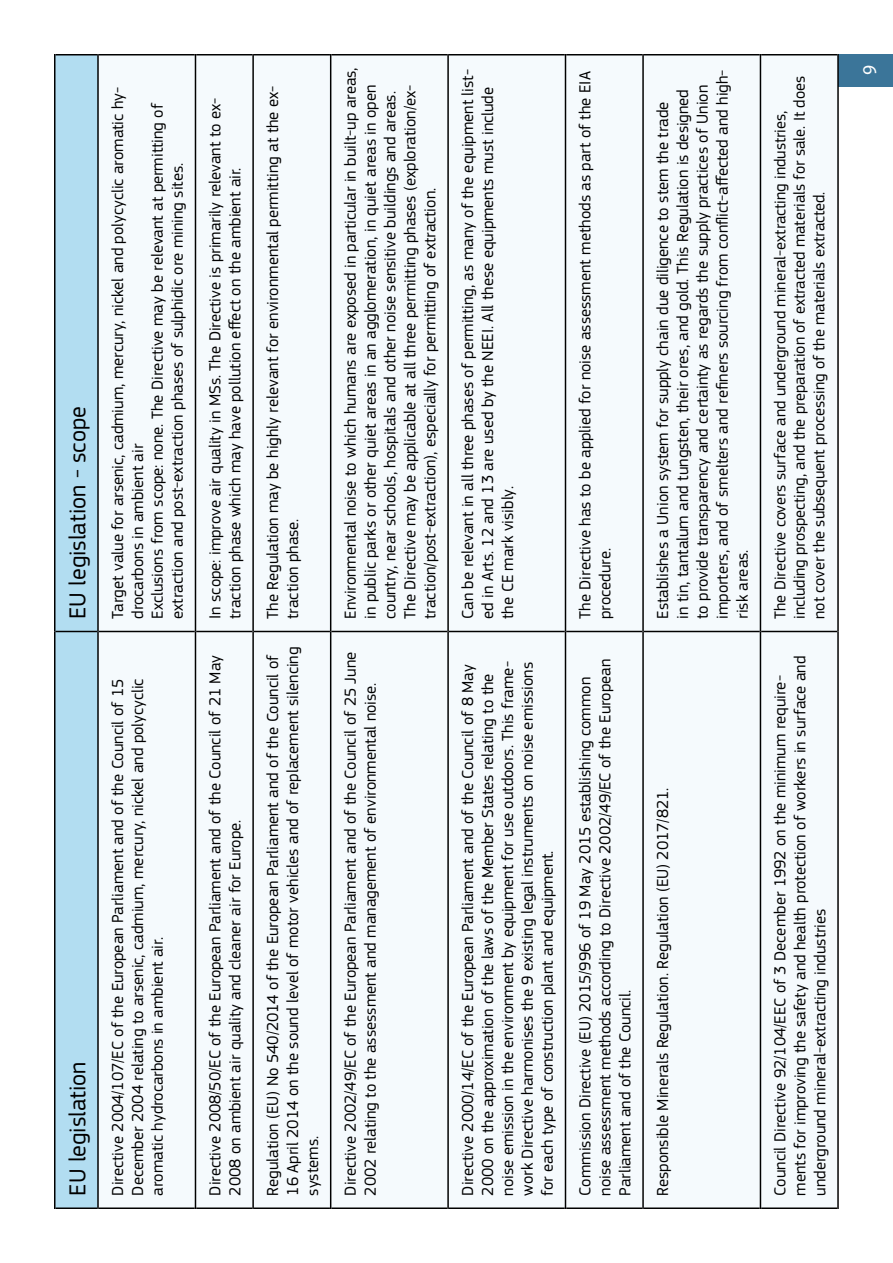
<style>
.page{position:relative;width:893px;height:1263px;background:#fff}
.page>*{position:absolute;margin:0;border:0;box-sizing:border-box;transform-origin:0 0}
.t1{font:24px "EC Square Sans Pro";color:#000}
.t2{font:19.5px "Myriad Pro";color:#fff}
.t3{font:16.65px/20px "EC Square Sans Pro";color:#000}
.t4{font:16.35px/19.6px "EC Square Sans Pro";color:#000}
</style>
<div class="page">
<div style="left:838px;top:54px;width:55px;height:33px;background:#3b7599"></div>
<svg style="left:55px;top:55px;width:42px;height:1152px;background:#a5cddf"></svg>
<div style="left:99px;top:55px;width:738px;height:1152px;background:#f5fafd"></div>
<hr style="left:99px;top:1207px;width:96px;height:2px;background:#000">
<hr style="left:99px;top:631px;width:96px;height:1px;background:#000">
<hr style="left:99px;top:54px;width:96px;height:1px;background:#000">
<hr style="left:196px;top:1207px;width:56px;height:2px;background:#000">
<hr style="left:196px;top:631px;width:56px;height:1px;background:#000">
<hr style="left:196px;top:54px;width:56px;height:1px;background:#000">
<hr style="left:254px;top:1207px;width:76px;height:2px;background:#000">
<hr style="left:254px;top:631px;width:76px;height:1px;background:#000">
<hr style="left:254px;top:54px;width:76px;height:1px;background:#000">
<hr style="left:331px;top:1207px;width:116px;height:2px;background:#000">
<hr style="left:331px;top:631px;width:116px;height:1px;background:#000">
<hr style="left:331px;top:54px;width:116px;height:1px;background:#000">
<hr style="left:449px;top:1207px;width:116px;height:2px;background:#000">
<hr style="left:449px;top:631px;width:116px;height:1px;background:#000">
<hr style="left:449px;top:54px;width:116px;height:1px;background:#000">
<hr style="left:566px;top:1207px;width:76px;height:2px;background:#000">
<hr style="left:566px;top:631px;width:76px;height:1px;background:#000">
<hr style="left:566px;top:54px;width:76px;height:1px;background:#000">
<hr style="left:644px;top:1207px;width:116px;height:2px;background:#000">
<hr style="left:644px;top:631px;width:116px;height:1px;background:#000">
<hr style="left:644px;top:54px;width:116px;height:1px;background:#000">
<hr style="left:760px;top:631px;width:1px;height:578px;background:#000">
<hr style="left:761px;top:1207px;width:76px;height:2px;background:#000">
<hr style="left:760px;top:54px;width:1px;height:577px;background:#000">
<hr style="left:761px;top:631px;width:76px;height:1px;background:#000">
<hr style="left:761px;top:54px;width:76px;height:1px;background:#000">
<hr style="left:837px;top:631px;width:2px;height:578px;background:#000">
<hr style="left:837px;top:54px;width:2px;height:577px;background:#000">
<hr style="left:195px;top:631px;width:1px;height:578px;background:#000">
<hr style="left:252px;top:631px;width:2px;height:578px;background:#000">
<hr style="left:330px;top:631px;width:1px;height:578px;background:#000">
<hr style="left:447px;top:631px;width:2px;height:578px;background:#000">
<hr style="left:565px;top:631px;width:1px;height:578px;background:#000">
<hr style="left:642px;top:631px;width:2px;height:578px;background:#000">
<hr style="left:195px;top:54px;width:1px;height:577px;background:#000">
<hr style="left:252px;top:54px;width:2px;height:577px;background:#000">
<hr style="left:330px;top:54px;width:1px;height:577px;background:#000">
<hr style="left:447px;top:54px;width:2px;height:577px;background:#000">
<hr style="left:565px;top:54px;width:1px;height:577px;background:#000">
<hr style="left:642px;top:54px;width:2px;height:577px;background:#000">
<hr style="left:54px;top:631px;width:1px;height:578px;background:#000">
<hr style="left:55px;top:1207px;width:42px;height:2px;background:#000">
<hr style="left:97px;top:631px;width:2px;height:578px;background:#000">
<hr style="left:54px;top:54px;width:1px;height:577px;background:#000">
<hr style="left:55px;top:631px;width:42px;height:1px;background:#000">
<hr style="left:55px;top:54px;width:42px;height:1px;background:#000">
<hr style="left:97px;top:54px;width:2px;height:577px;background:#000">
<h1 class="t1" style="left:63px;top:619px;width:214px;rotate:-90deg">EU legislation - scope</h1>
<p class="t3" style="left:108px;top:619px;width:533px;rotate:-90deg">Target value for arsenic, cadmium, mercury, nickel and polycyclic aromatic hy&shy;drocarbons in ambient air<br>Exclusions from scope: none. The Directive may be relevant at permitting of extraction and post-extraction phases of sulphidic ore mining sites.</p>
<h1 class="t1" style="left:63px;top:1195px;width:135px;rotate:-90deg">EU legislation</h1>
<p class="t3" style="left:108px;top:1195px;width:519px;text-align:justify;rotate:-90deg">Directive 2004/107/EC of the European Parliament and of the Council of 15<br>December 2004 relating to arsenic, cadmium, mercury, nickel and polycyclic aromatic hydrocarbons in ambient air.</p>
<p class="t3" style="left:205px;top:619px;width:523px;rotate:-90deg">In scope: improve air quality in MSs. The Directive is primarily relevant to ex&shy;traction phase which may have pollution effect on the ambient air.</p>
<p class="t3" style="left:205px;top:1195px;width:542px;rotate:-90deg">Directive 2008/50/EC of the European Parliament and of the Council of 21 May<br>2008 on ambient air quality and cleaner air for Europe.</p>
<p class="t3" style="left:263px;top:619px;width:535px;rotate:-90deg">The Regulation may be highly relevant for environmental permitting at the ex&shy;traction phase.</p>
<p class="t3" style="left:263px;top:1195px;width:550px;rotate:-90deg">Regulation (EU) No 540/2014 of the European Parliament and of the Council of<br>16 April 2014 on the sound level of motor vehicles and of replacement silencing systems.</p>
<p class="t3" style="left:340px;top:619px;width:553px;rotate:-90deg">Environmental noise to which humans are exposed in particular in built-up areas, in public parks or other quiet areas in an agglomeration, in quiet areas in open country, near schools, hospitals and other noise sensitive buildings and areas.<br>The Directive may be applicable at all three permitting phases (exploration/ex&shy;traction/post-extraction), especially for permitting of extraction.</p>
<p class="t3" style="left:340px;top:1195px;width:545px;rotate:-90deg">Directive 2002/49/EC of the European Parliament and of the Council of 25 June<br>2002 relating to the assessment and management of environmental noise.</p>
<p class="t3" style="left:458px;top:619px;width:551px;rotate:-90deg">Can be relevant in all three phases of permitting, as many of the equipment list&shy;ed in Arts. 12 and 13 are used by the NEEI. All these equipments must include the CE mark visibly.</p>
<p class="t3" style="left:458px;top:1195px;width:536px;rotate:-90deg">Directive 2000/14/EC of the European Parliament and of the Council of 8 May 2000 on the approximation of the laws of the Member States relating to the noise emission in the environment by equipment for use outdoors. This frame&shy;work Directive harmonises the 9 existing legal instruments on noise emissions for each type of construction plant and equipment.</p>
<p class="t3" style="left:575px;top:619px;width:549px;rotate:-90deg">The Directive has to be applied for noise assessment methods as part of the EIA procedure.</p>
<p class="t3" style="left:575px;top:1195px;width:538px;rotate:-90deg">Commission Directive (EU) 2015/996 of 19 May 2015 establishing common noise assessment methods according to Directive 2002/49/EC of the European<br>Parliament and of the Council.</p>
<p class="t3" style="left:653px;top:619px;width:551px;rotate:-90deg">Establishes a Union system for supply chain due diligence to stem the trade<br>in tin, tantalum and tungsten, their ores, and gold. This Regulation is designed<br>to provide transparency and certainty as regards the supply practices of Union importers, and of smelters and refiners sourcing from conflict-affected and high&shy;risk areas.</p>
<p class="t3" style="left:653px;top:1195px;width:409px;rotate:-90deg">Responsible Minerals Regulation. Regulation (EU) 2017/821.</p>
<p class="t4" style="left:770px;top:619px;width:544px;rotate:-90deg">The Directive covers surface and underground mineral-extracting industries, including prospecting, and the preparation of extracted materials for sale. It does not cover the subsequent processing of the materials extracted.</p>
<p class="t3" style="left:770px;top:1195px;width:541px;rotate:-90deg">Council Directive 92/104/EEC of 3 December 1992 on the minimum require&shy;ments for improving the safety and health protection of workers in surface and underground mineral-extracting industries</p>
<p class="t2" style="left:857px;top:75px;width:12px;rotate:-90deg">9</p>
</div>
